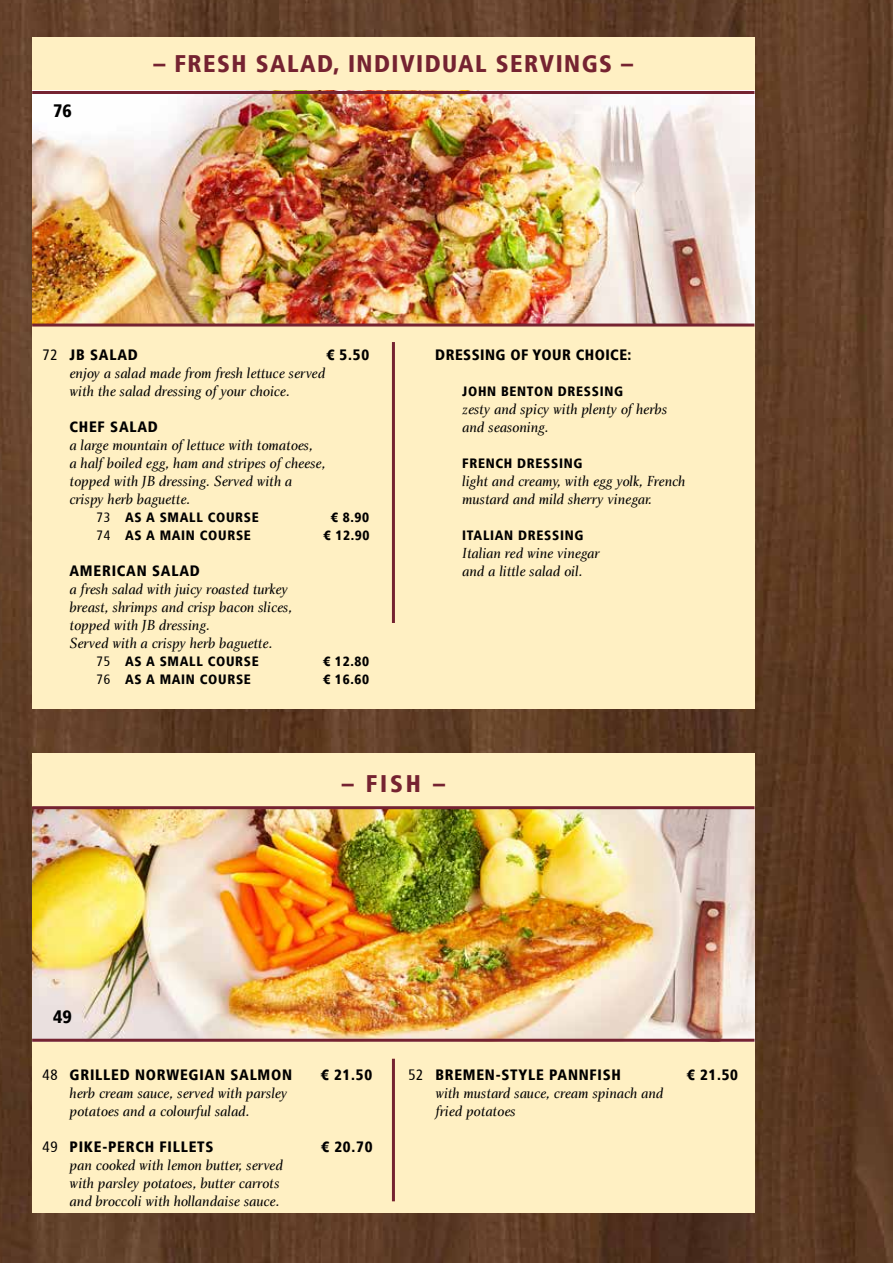
<style>
.page{position:relative;width:893px;height:1263px;background:#fff}
.page>*{position:absolute;margin:0;border:0;box-sizing:border-box;transform-origin:0 0}
.t1{font:900 condensed 24px "Frutiger";letter-spacing:.06em;color:#752331}
.t2{font:900 condensed 18px "Frutiger";color:#000}
.t3{font:15px/18px "Charlotte Book Italic Plain";color:#000}
.t4{font:900 condensed 15px "Frutiger";letter-spacing:.05em;color:#000}
.t5{font:900 condensed 15px "Frutiger";letter-spacing:.03em;color:#000}
.t6{font:900 condensed 13.5px "Frutiger";letter-spacing:.05em;color:#000}
.s1{font-weight:400}
</style>
<div class="page">
<img style="left:0;top:0;width:893px;height:1263px">
<div style="left:32px;top:37px;width:722px;height:671px;background:#fff0c3"></div>
<img style="left:32px;top:90px;width:722px;height:233px">
<div style="left:32px;top:754px;width:722px;height:459px;background:#fff0c3"></div>
<img style="left:32px;top:809px;width:722px;height:230px">
<hr style="left:32px;top:91px;width:722px;height:3px;background:#752331">
<hr style="left:32px;top:806px;width:722px;height:3px;background:#752331">
<hr style="left:32px;top:323px;width:722px;height:3px;background:#752331">
<hr style="left:32px;top:1039px;width:722px;height:3px;background:#752331">
<hr style="left:392px;top:1059px;width:3px;height:142px;background:#752331">
<hr style="left:392px;top:342px;width:3px;height:281px;background:#752331">
<p class="t2" style="left:53px;top:100px;width:20px">76</p>
<h1 class="t1" style="left:153px;top:49px;width:481px">– FRESH SALAD, INDIVIDUAL SERVINGS –</h1>
<p class="t4" style="left:43px;top:346px;width:97px"><span class="s1">72</span> JB SALAD</p>
<p class="t4" style="left:326px;top:346px;width:44px">€ 5.50</p>
<p class="t3" style="left:70px;top:364px;width:257px">enjoy a salad made from fresh lettuce served with the salad dressing of your choice.</p>
<p class="t4" style="left:70px;top:418px;width:90px">CHEF SALAD</p>
<p class="t3" style="left:70px;top:436px;width:258px">a large mountain of lettuce with tomatoes,<br>a half boiled egg, ham and stripes of cheese, topped with JB dressing. Served with a crispy herb baguette.</p>
<p class="t6" style="left:97px;top:509px;width:164px"><span class="s1">73</span> AS A SMALL COURSE</p>
<p class="t6" style="left:331px;top:509px;width:40px">€ 8.90</p>
<p class="t6" style="left:97px;top:527px;width:156px"><span class="s1">74</span> AS A MAIN COURSE</p>
<p class="t6" style="left:323px;top:527px;width:48px">€ 12.90</p>
<p class="t4" style="left:70px;top:562px;width:132px">AMERICAN SALAD</p>
<p class="t3" style="left:70px;top:580px;width:224px">a fresh salad with juicy roasted turkey breast, shrimps and crisp bacon slices, topped with JB dressing.<br>Served with a crispy herb baguette.</p>
<p class="t6" style="left:97px;top:653px;width:164px"><span class="s1">75</span> AS A SMALL COURSE</p>
<p class="t6" style="left:323px;top:653px;width:48px">€ 12.80</p>
<p class="t6" style="left:97px;top:671px;width:156px"><span class="s1">76</span> AS A MAIN COURSE</p>
<p class="t6" style="left:323px;top:671px;width:48px">€ 16.60</p>
<p class="t5" style="left:435px;top:346px;width:198px">DRESSING OF YOUR CHOICE:</p>
<p class="t6" style="left:462px;top:383px;width:162px">JOHN BENTON DRESSING</p>
<p class="t3" style="left:462px;top:400px;width:206px">zesty and spicy with plenty of herbs and seasoning.</p>
<p class="t6" style="left:462px;top:455px;width:122px">FRENCH DRESSING</p>
<p class="t3" style="left:462px;top:472px;width:225px">light and creamy, with egg yolk, French mustard and mild sherry vinegar.</p>
<p class="t6" style="left:462px;top:527px;width:123px">ITALIAN DRESSING</p>
<p class="t3" style="left:462px;top:544px;width:139px">Italian red wine vinegar and a little salad oil.</p>
<p class="t2" style="left:53px;top:1006px;width:20px">49</p>
<h1 class="t1" style="left:342px;top:769px;width:105px">– FISH –</h1>
<p class="t4" style="left:43px;top:1066px;width:251px"><span class="s1">48</span> GRILLED NORWEGIAN SALMON</p>
<p class="t4" style="left:321px;top:1066px;width:53px">€ 21.50</p>
<p class="t3" style="left:70px;top:1084px;width:219px">herb cream sauce, served with parsley potatoes and a colourful salad.</p>
<p class="t4" style="left:43px;top:1138px;width:172px"><span class="s1">49</span> PIKE-PERCH FILLETS</p>
<p class="t4" style="left:321px;top:1138px;width:53px">€ 20.70</p>
<p class="t3" style="left:70px;top:1156px;width:215px">pan cooked with lemon butter, served with parsley potatoes, butter carrots and broccoli with hollandaise sauce.</p>
<p class="t4" style="left:408px;top:1066px;width:214px"><span class="s1">52</span> BREMEN-STYLE PANNFISH</p>
<p class="t4" style="left:687px;top:1066px;width:53px">€ 21.50</p>
<p class="t3" style="left:435px;top:1084px;width:229px">with mustard sauce, cream spinach and fried potatoes</p>
</div>
